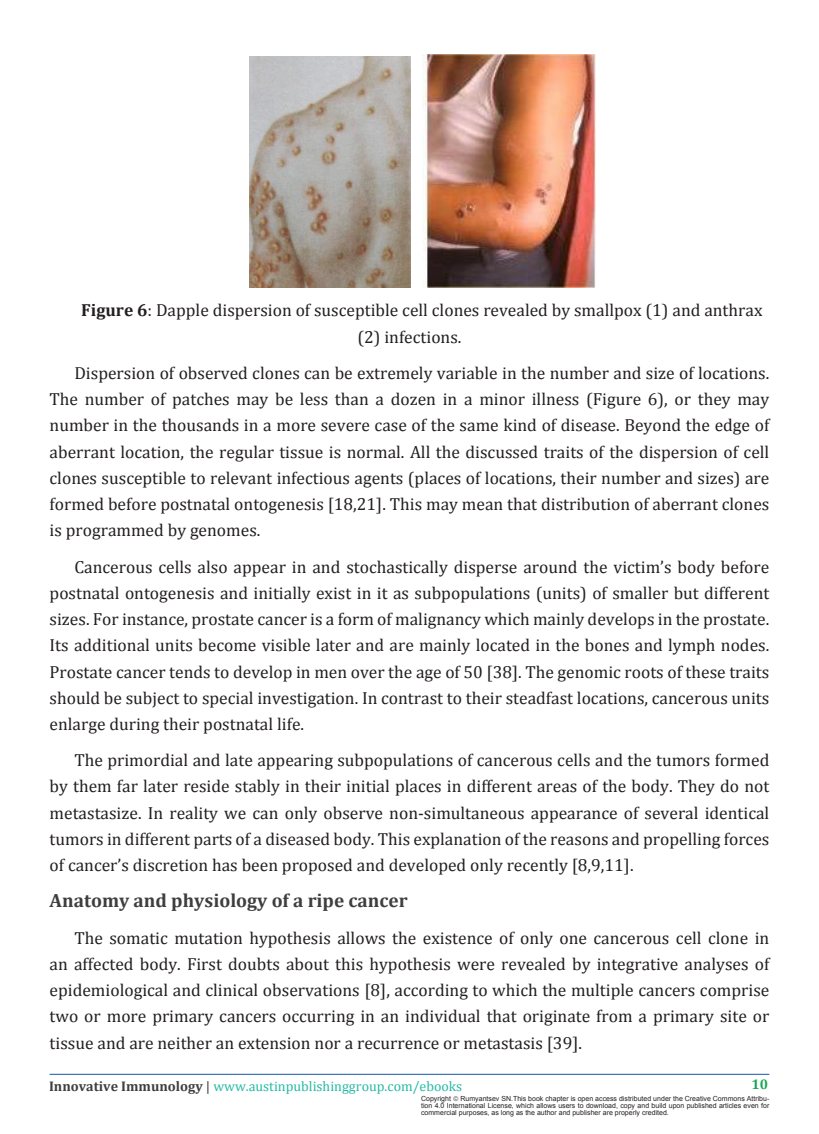
<style>
.page{position:relative;width:819px;height:1134px;background:#fff}
.page>*{position:absolute;margin:0;border:0;box-sizing:border-box;transform-origin:0 0}
.sub-sub-sideheading{font:700 19.25px "Cambria";color:#3e3e3f}
.t1{font:17.5px/26.2px "Cambria";color:#231f20;text-align:justify}
.t2{font:14px "Cambria";color:#27baa4}
.t3{font:700 14px "Cambria";color:#16a751}
.t4{font:7px/7px "Arial";color:#231f20;text-align:justify}
.s1{font-weight:700}
.s2{font-weight:700;color:#3e3e3f}
.s3{color:#3e3e3f}
</style>
<div class="page">
<hr style="left:50px;top:1074px;width:719px;height:1px;background:#1557a5">
<img style="left:250px;top:56px;width:161px;height:231px">
<img style="left:423px;top:55px;width:173px;height:232px">
<p class="t1" style="left:357px;top:297px;width:406px;text-indent:-276px"><span class="s1">Figure 6</span>: Dapple dispersion of susceptible cell clones revealed by smallpox (1) and anthrax (2) infections.</p>
<p class="t1" style="left:50px;top:360px;width:721px;text-indent:25px">Dispersion of observed clones can be extremely variable in the number and size of locations.<br>The number of patches may be less than a dozen in a minor illness (Figure 6), or they may number in the thousands in a more severe case of the same kind of disease. Beyond the edge of aberrant location, the regular tissue is normal. All the discussed traits of the dispersion of cell clones susceptible to relevant infectious agents (places of locations, their number and sizes) are formed before postnatal ontogenesis [18,21]. This may mean that distribution of aberrant clones is programmed by genomes.</p>
<p class="t1" style="left:50px;top:553px;width:721px;text-indent:25px">Cancerous cells also appear in and stochastically disperse around the victim’s body before postnatal ontogenesis and initially exist in it as subpopulations (units) of smaller but different sizes. For instance, prostate cancer is a form of malignancy which mainly develops in the prostate.<br>Its additional units become visible later and are mainly located in the bones and lymph nodes.<br>Prostate cancer tends to develop in men over the age of 50 [38]. The genomic roots of these traits should be subject to special investigation. In contrast to their steadfast locations, cancerous units enlarge during their postnatal life.</p>
<p class="t1" style="left:50px;top:747px;width:721px;text-indent:25px">The primordial and late appearing subpopulations of cancerous cells and the tumors formed by them far later reside stably in their initial places in different areas of the body. They do not metastasize. In reality we can only observe non-simultaneous appearance of several identical tumors in different parts of a diseased body. This explanation of the reasons and propelling forces of cancer’s discretion has been proposed and developed only recently [8,9,11].</p>
<p class="sub-sub-sideheading" style="left:50px;top:887px;width:360px">Anatomy and physiology of a ripe cancer</p>
<p class="t1" style="left:50px;top:924px;width:721px;text-indent:25px">The somatic mutation hypothesis allows the existence of only one cancerous cell clone in an affected body. First doubts about this hypothesis were revealed by integrative analyses of epidemiological and clinical observations [8], according to which the multiple cancers comprise two or more primary cancers occurring in an individual that originate from a primary site or tissue and are neither an extension nor a recurrence or metastasis [39].</p>
<p class="t2" style="left:49px;top:1078px;width:415px"><span class="s2">Innovative Immunology</span> <span class="s3">|</span> www.austinpublishinggroup.com/ebooks</p>
<p class="t3" style="left:752px;top:1075px;width:18px">10</p>
<p class="t4" style="left:421px;top:1095px;width:31px">Copyright</p>
<p class="t4" style="left:421px;top:1095px;width:350px;text-indent:39px">Rumyantsev SN.This book chapter is open access distributed under the Creative Commons Attribu&shy;tion 4.0 International License, which allows users to download, copy and build upon published articles even for commercial purposes, as long as the author and publisher are properly credited.</p>
</div>
